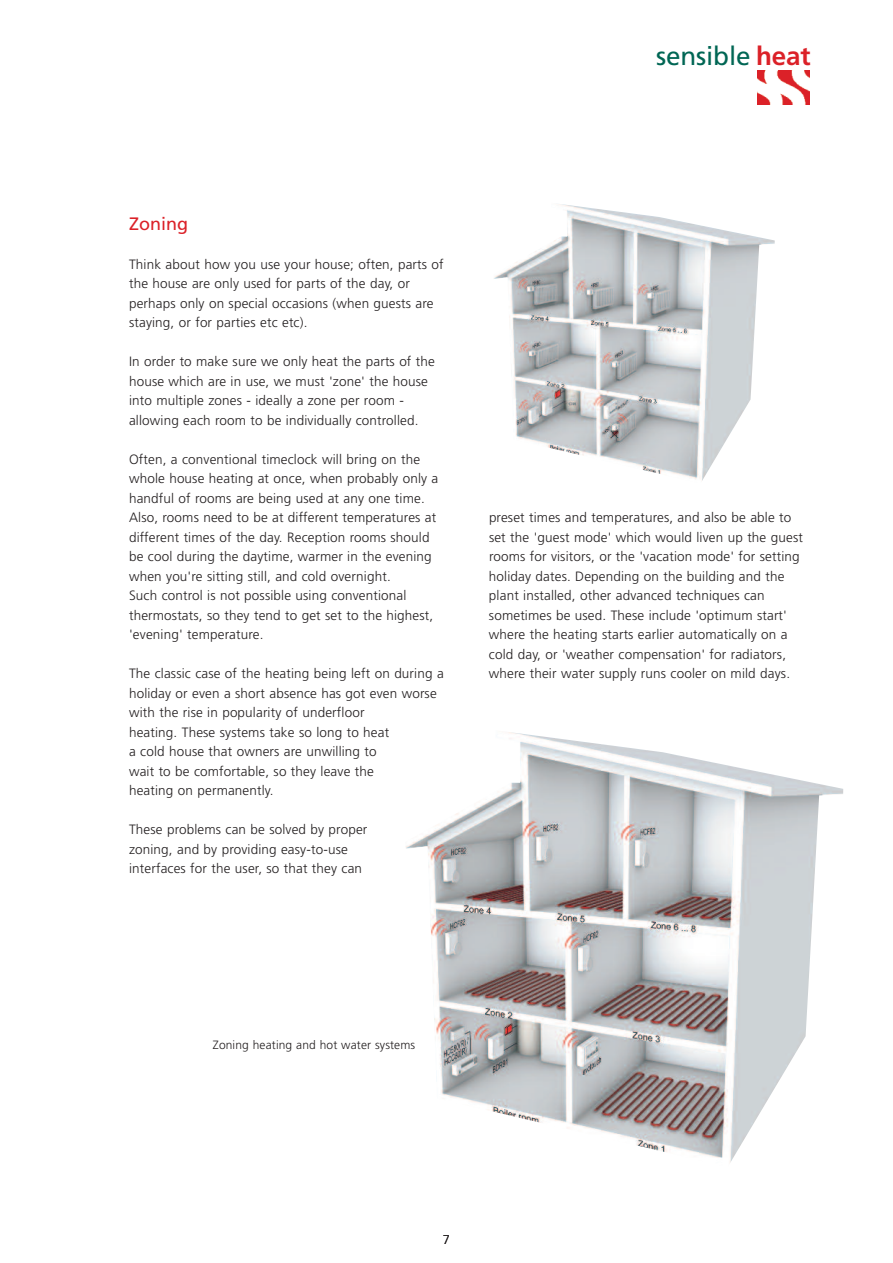
<style>
.page{position:relative;width:893px;height:1263px;background:#fff}
.page>*{position:absolute;margin:0;border:0;box-sizing:border-box;transform-origin:0 0}
.t1{font:25.95px "Frutiger";letter-spacing:-.005em;color:#006654}
.t2{font:18px "Frutiger";color:#db2128}
.t3{font:300 13.5px/19.5px "Frutiger";letter-spacing:.01em;color:#231f20}
.t4{font:300 12.75px "Frutiger";color:#231f20}
.t5{font:300 12px "Frutiger";letter-spacing:.01em;color:#231f20}
.s1{font-weight:700;color:#db2128}
</style>
<div class="page">
<img style="left:757px;top:70px;width:53px;height:35px">
<img style="left:406px;top:732px;width:437px;height:431px">
<img style="left:494px;top:204px;width:281px;height:277px">
<h1 class="t1" style="left:656px;top:46px;width:156px">sensible <span class="s1">heat</span></h1>
<h2 class="t2" style="left:129px;top:216px;width:60px">Zoning</h2>
<p class="t3" style="left:129px;top:255px;width:316px">Think about how you use your house; often, parts of the house are only used for parts of the day, or perhaps only on special occasions (when guests are staying, or for parties etc etc).</p>
<p class="t3" style="left:129px;top:353px;width:307px">In order to make sure we only heat the parts of the house which are in use, we must 'zone' the house into multiple zones - ideally a zone per room - allowing each room to be individually controlled.</p>
<p class="t3" style="left:129px;top:450px;width:311px">Often, a conventional timeclock will bring on the whole house heating at once, when probably only a handful of rooms are being used at any one time.<br>Also, rooms need to be at different temperatures at different times of the day. Reception rooms should be cool during the daytime, warmer in the evening when you're sitting still, and cold overnight.<br>Such control is not possible using conventional thermostats, so they tend to get set to the highest, 'evening' temperature.</p>
<p class="t3" style="left:129px;top:665px;width:316px">The classic case of the heating being left on during a holiday or even a short absence has got even worse with the rise in popularity of underfloor<br>heating. These systems take so long to heat<br>a cold house that owners are unwilling to<br>wait to be comfortable, so they leave the<br>heating on permanently.</p>
<p class="t3" style="left:129px;top:821px;width:240px">These problems can be solved by proper zoning, and by providing easy-to-use interfaces for the user, so that they can</p>
<p class="t3" style="left:489px;top:509px;width:315px">preset times and temperatures, and also be able to set the 'guest mode' which would liven up the guest rooms for visitors, or the 'vacation mode' for setting holiday dates. Depending on the building and the plant installed, other advanced techniques can sometimes be used. These include 'optimum start' where the heating starts earlier automatically on a cold day, or 'weather compensation' for radiators, where their water supply runs cooler on mild days.</p>
<p class="t5" style="left:213px;top:1040px;width:204px">Zoning heating and hot water systems</p>
<p class="t4" style="left:443px;top:1234px;width:9px">7</p>
</div>
